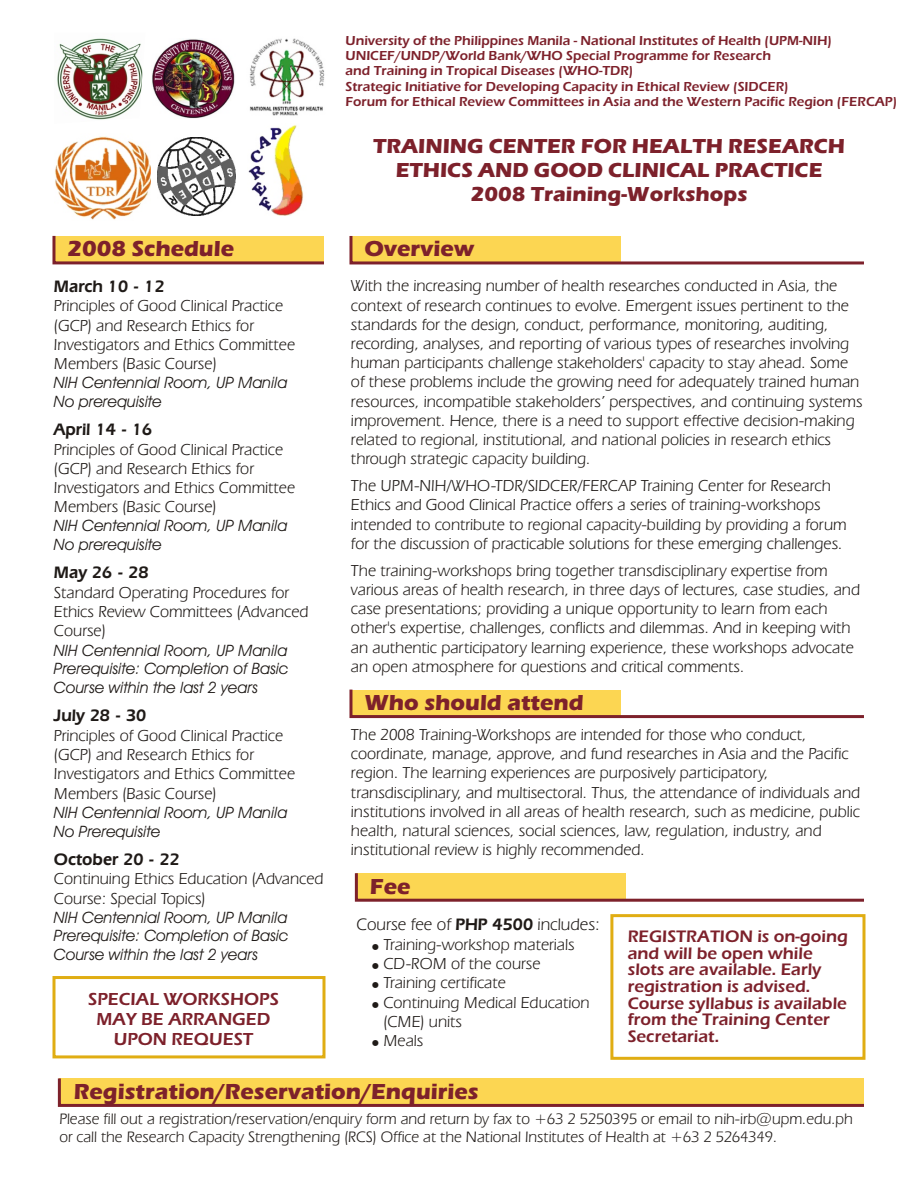
<style>
.page{position:relative;width:918px;height:1188px;background:#fff}
.page>*{position:absolute;margin:0;border:0;box-sizing:border-box;transform-origin:0 0}
.t1{font:22.5px "Eras Bold ITC";color:#7d212b}
.t2{font:21px/24px "Eras Bold ITC";color:#7d212b;text-align:center}
.t3{font:18px/20.4px "Eras Demi ITC";color:#7d212b;text-align:center}
.t4{font:17.25px/16.6px "Eras Demi ITC";color:#7d212b}
.t5{font:700 17.25px "Eras Bk BT";color:#1f1a17}
.t6{font:17.25px "Eras Bk BT";color:#1f1a17}
.t7{font:16.5px/19.2px "Eras Bk BT";color:#1f1a17}
.t8{font:italic 15.75px/18.9px "Avant Garde Bk BT";color:#1f1a17;text-align:justify}
.t9{font:15.75px/18.3px "Eras Bk BT";color:#1f1a17}
.t10{font:13.5px/15.3px "Eras Demi ITC";color:#7d212b}
.s1{font-weight:700}
</style>
<div class="page">
<img style="left:152px;top:39px;width:83px;height:79px">
<img style="left:249px;top:38px;width:76px;height:78px">
<img style="left:57px;top:38px;width:86px;height:82px">
<svg style="left:349px;top:236px;width:515px;height:29px"></svg>
<svg style="left:52px;top:235px;width:272px;height:30px;background:#eec457"></svg>
<svg style="left:354px;top:873px;width:510px;height:29px"></svg>
<svg style="left:349px;top:689px;width:515px;height:30px"></svg>
<svg style="left:57px;top:1078px;width:807px;height:29px;background:#eec24e"></svg>
<img style="left:55px;top:136px;width:95px;height:84px">
<img style="left:248px;top:125px;width:55px;height:91px">
<div style="left:52px;top:976px;width:274px;height:82px;border:3px solid #e0ad12"></div>
<div style="left:610px;top:914px;width:256px;height:146px;border:3px solid #e0ad12"></div>
<img style="left:158px;top:138px;width:78px;height:78px">
<p class="t10" style="left:346px;top:34px;width:553px">University of the Philippines Manila - National Institutes of Health (UPM-NIH)<br>UNICEF/UNDP/World Bank/WHO Special Programme for Research<br>and Training in Tropical Diseases (WHO-TDR)<br>Strategic Initiative for Developing Capacity in Ethical Review (SIDCER)<br>Forum for Ethical Review Committees in Asia and the Western Pacific Region (FERCAP)</p>
<p class="t2" style="left:373px;top:136px;width:473px">TRAINING CENTER FOR HEALTH RESEARCH<br>ETHICS AND GOOD CLINICAL PRACTICE<br>2008 Training-Workshops</p>
<h1 class="t1" style="left:67px;top:241px;width:168px">2008 Schedule</h1>
<h1 class="t1" style="left:364px;top:241px;width:111px">Overview</h1>
<p class="t5" style="left:54px;top:279px;width:112px">March 10 - 12</p>
<p class="t7" style="left:54px;top:297px;width:243px">Principles of Good Clinical Practice (GCP) and Research Ethics for<br>Investigators and Ethics Committee<br>Members (Basic Course)</p>
<p class="t8" style="left:54px;top:393px;width:109px">No prerequisite</p>
<p class="t5" style="left:54px;top:422px;width:100px">April 14 - 16</p>
<p class="t7" style="left:54px;top:441px;width:243px">Principles of Good Clinical Practice (GCP) and Research Ethics for<br>Investigators and Ethics Committee<br>Members (Basic Course)</p>
<p class="t8" style="left:54px;top:537px;width:109px">No prerequisite</p>
<p class="t5" style="left:54px;top:565px;width:96px">May 26 - 28</p>
<p class="t7" style="left:54px;top:584px;width:256px">Standard Operating Procedures for<br>Ethics Review Committees (Advanced<br>Course)</p>
<p class="t8" style="left:54px;top:642px;width:236px">NIH Centennial Room, UP Manila Prerequisite: Completion of Basic Course within the last 2 years</p>
<p class="t5" style="left:54px;top:708px;width:94px">July 28 - 30</p>
<p class="t7" style="left:54px;top:727px;width:243px">Principles of Good Clinical Practice (GCP) and Research Ethics for<br>Investigators and Ethics Committee<br>Members (Basic Course)</p>
<p class="t8" style="left:54px;top:804px;width:235px">NIH Centennial Room, UP Manila<br>No Prerequisite</p>
<p class="t5" style="left:54px;top:852px;width:127px">October 20 - 22</p>
<p class="t7" style="left:54px;top:870px;width:271px">Continuing Ethics Education (Advanced<br>Course: Special Topics)</p>
<p class="t8" style="left:54px;top:909px;width:236px">NIH Centennial Room, UP Manila Prerequisite: Completion of Basic Course within the last 2 years</p>
<p class="t8" style="left:54px;top:375px;width:235px">NIH Centennial Room, UP Manila</p>
<p class="t8" style="left:54px;top:518px;width:235px">NIH Centennial Room, UP Manila</p>
<p class="t3" style="left:88px;top:990px;width:192px">SPECIAL WORKSHOPS<br>MAY BE ARRANGED<br>UPON REQUEST</p>
<p class="t7" style="left:351px;top:277px;width:513px">With the increasing number of health researches conducted in Asia, the context of research continues to evolve. Emergent issues pertinent to the standards for the design, conduct, performance, monitoring, auditing, recording, analyses, and reporting of various types of researches involving human participants challenge stakeholders' capacity to stay ahead. Some of these problems include the growing need for adequately trained human resources, incompatible stakeholders’ perspectives, and continuing systems improvement. Hence, there is a need to support effective decision-making related to regional, institutional, and national policies in research ethics through strategic capacity building.</p>
<p class="t7" style="left:351px;top:477px;width:497px">The UPM-NIH/WHO-TDR/SIDCER/FERCAP Training Center for Research Ethics and Good Clinical Practice offers a series of training-workshops intended to contribute to regional capacity-building by providing a forum for the discussion of practicable solutions for these emerging challenges.</p>
<p class="t7" style="left:351px;top:562px;width:511px">The training-workshops bring together transdisciplinary expertise from various areas of health research, in three days of lectures, case studies, and case presentations; providing a unique opportunity to learn from each other's expertise, challenges, conflicts and dilemmas. And in keeping with an authentic participatory learning experience, these workshops advocate an open atmosphere for questions and critical comments.</p>
<h1 class="t1" style="left:364px;top:694px;width:221px">Who should attend</h1>
<p class="t7" style="left:351px;top:726px;width:511px">The 2008 Training-Workshops are intended for those who conduct, coordinate, manage, approve, and fund researches in Asia and the Pacific region. The learning experiences are purposively participatory, transdisciplinary, and multisectoral. Thus, the attendance of individuals and institutions involved in all areas of health research, such as medicine, public health, natural sciences, social sciences, law, regulation, industry, and institutional review is highly recommended.</p>
<h1 class="t1" style="left:370px;top:878px;width:42px">Fee</h1>
<p class="t6" style="left:356px;top:917px;width:245px">Course fee of <span class="s1">PHP 4500</span> includes:</p>
<p class="t7" style="left:383px;top:936px;width:208px">Training-workshop materials<br>CD-ROM of the course<br>Training certificate<br>Continuing Medical Education (CME) units<br>Meals</p>
<p class="t4" style="left:628px;top:930px;width:222px">REGISTRATION is on-going and will be open while slots are available. Early registration is advised.<br>Course syllabus is available from the Training Center<br>Secretariat.</p>
<h1 class="t1" style="left:74px;top:1083px;width:406px">Registration/Reservation/Enquiries</h1>
<p class="t9" style="left:59px;top:1110px;width:795px">Please fill out a registration/reservation/enquiry form and return by fax to +63 2 5250395 or email to nih-irb@upm.edu.ph or call the Research Capacity Strengthening (RCS) Office at the National Institutes of Health at +63 2 5264349.</p>
</div>
